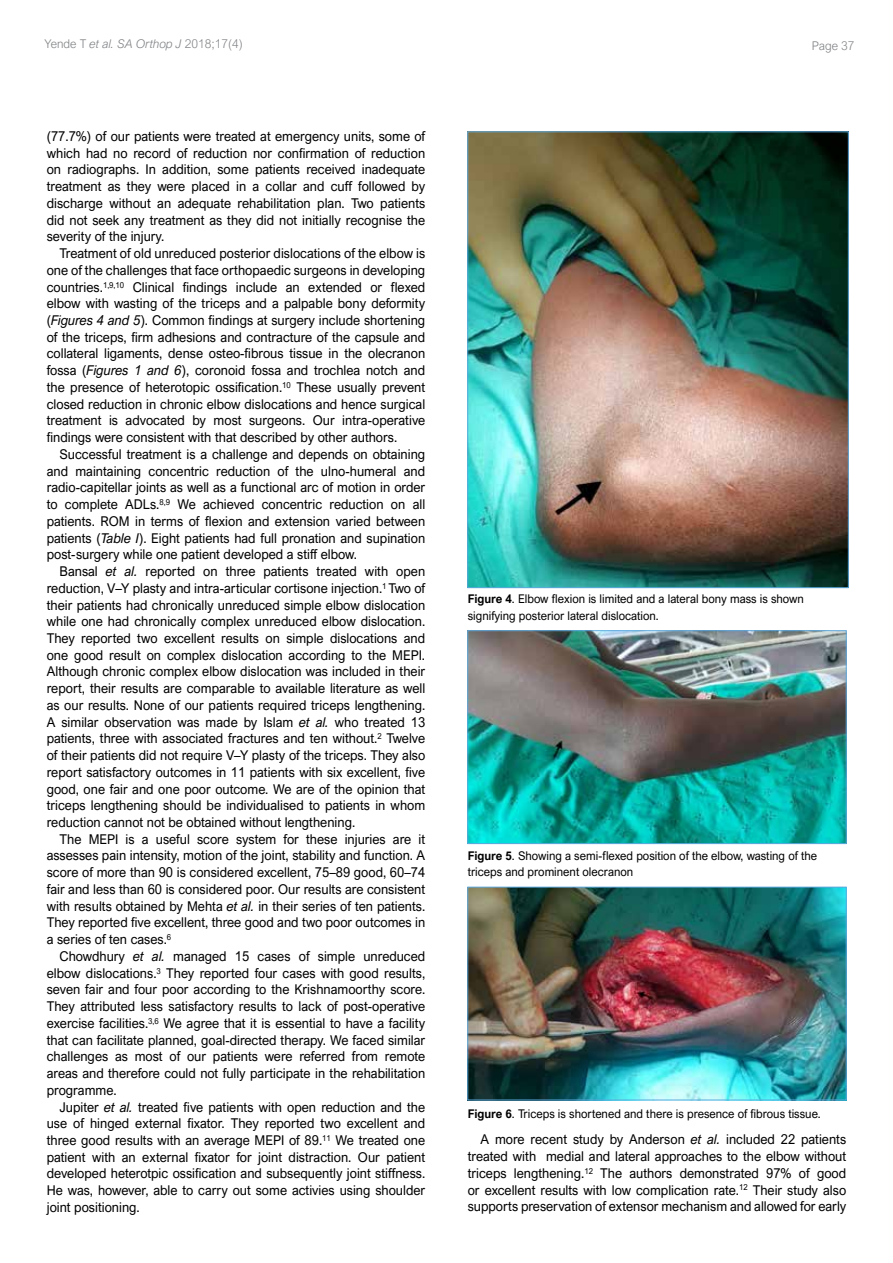
<style>
.page{position:relative;width:893px;height:1263px;background:#fff}
.page>*{position:absolute;margin:0;border:0;box-sizing:border-box;transform-origin:0 0}
.t1{font:13.5px/16.8px "Arial Nova";color:#000;text-align:justify;scale:.96 1}
.t2{font:12px/16.5px "Arial Nova";color:#000;scale:.96 1}
.t3{font:300 12px "Arial Nova";color:#808285}
.s1{font-style:italic}
.s2{font-weight:700}
</style>
<div class="page">
<img style="left:469px;top:133px;width:378px;height:453px">
<img style="left:469px;top:632px;width:376px;height:210px">
<div style="left:467px;top:630px;width:380px;height:214px;border:1px solid #5da9dd"></div>
<img style="left:469px;top:889px;width:376px;height:209px">
<div style="left:467px;top:887px;width:380px;height:213px;border:1px solid #5da9dd"></div>
<p class="t3" style="left:45px;top:37px;width:200px">Yende T <span class="s1">et al. SA Orthop J</span> 2018;17(4)</p>
<p class="t3" style="left:812px;top:39px;width:44px">Page 37</p>
<p class="t1" style="left:47px;top:128px;width:396px">(77.7%) of our patients were treated at emergency units, some of which had no record of reduction nor confirmation of reduction on radiographs. In addition, some patients received inadequate treatment as they were placed in a collar and cuff followed by discharge without an adequate rehabilitation plan. Two patients did not seek any treatment as they did not initially recognise the severity of the injury.</p>
<p class="t1" style="left:47px;top:245px;width:396px;text-indent:13px">Treatment of old unreduced posterior dislocations of the elbow is one of the challenges that face orthopaedic surgeons in developing countries.<sup>1,9,10</sup> Clinical findings include an extended or flexed elbow with wasting of the triceps and a palpable bony deformity (<span class="s1">Figures 4 and 5</span>). Common findings at surgery include shortening of the triceps, firm adhesions and contracture of the capsule and collateral ligaments, dense osteo-fibrous tissue in the olecranon fossa (<span class="s1">Figures 1 and 6</span>), coronoid fossa and trochlea notch and the presence of heterotopic ossification.<sup>10</sup> These usually prevent closed reduction in chronic elbow dislocations and hence surgical treatment is advocated by most surgeons. Our intra-operative findings were consistent with that described by other authors.</p>
<p class="t1" style="left:47px;top:446px;width:396px;text-indent:13px">Successful treatment is a challenge and depends on obtaining and maintaining concentric reduction of the ulno-humeral and radio-capitellar joints as well as a functional arc of motion in order to complete ADLs.<sup>8,9</sup> We achieved concentric reduction on all patients. ROM in terms of flexion and extension varied between patients (<span class="s1">Table I</span>). Eight patients had full pronation and supination post-surgery while one patient developed a stiff elbow.</p>
<p class="t1" style="left:47px;top:563px;width:396px;text-indent:13px">Bansal <span class="s1">et al.</span> reported on three patients treated with open reduction, V–Y plasty and intra-articular cortisone injection.<sup>1</sup> Two of their patients had chronically unreduced simple elbow dislocation while one had chronically complex unreduced elbow dislocation.<br>They reported two excellent results on simple dislocations and one good result on complex dislocation according to the MEPI.<br>Although chronic complex elbow dislocation was included in their report, their results are comparable to available literature as well as our results. None of our patients required triceps lengthening.<br>A similar observation was made by Islam <span class="s1">et al.</span> who treated 13 patients, three with associated fractures and ten without.<sup>2</sup> Twelve of their patients did not require V–Y plasty of the triceps. They also report satisfactory outcomes in 11 patients with six excellent, five good, one fair and one poor outcome. We are of the opinion that triceps lengthening should be individualised to patients in whom reduction cannot not be obtained without lengthening.</p>
<p class="t1" style="left:47px;top:830px;width:396px;text-indent:13px">The MEPI is a useful score system for these injuries are it assesses pain intensity, motion of the joint, stability and function. A score of more than 90 is considered excellent, 75–89 good, 60–74 fair and less than 60 is considered poor. Our results are consistent with results obtained by Mehta <span class="s1">et al.</span> in their series of ten patients.<br>They reported five excellent, three good and two poor outcomes in a series of ten cases.<sup>6</sup></p>
<p class="t1" style="left:47px;top:948px;width:396px;text-indent:13px">Chowdhury <span class="s1">et al.</span> managed 15 cases of simple unreduced elbow dislocations.<sup>3</sup> They reported four cases with good results, seven fair and four poor according to the Krishnamoorthy score.<br>They attributed less satisfactory results to lack of post-operative exercise facilities.<sup>3,6</sup> We agree that it is essential to have a facility that can facilitate planned, goal-directed therapy. We faced similar challenges as most of our patients were referred from remote areas and therefore could not fully participate in the rehabilitation programme.</p>
<p class="t1" style="left:47px;top:1098px;width:396px;text-indent:13px">Jupiter <span class="s1">et al.</span> treated five patients with open reduction and the use of hinged external fixator. They reported two excellent and three good results with an average MEPI of 89.<sup>11</sup> We treated one patient with an external fixator for joint distraction. Our patient developed heterotpic ossification and subsequently joint stiffness.<br>He was, however, able to carry out some activies using shoulder joint positioning.</p>
<p class="t2" style="left:468px;top:591px;width:352px"><span class="s2">Figure 4</span>. Elbow flexion is limited and a lateral bony mass is shown signifying posterior lateral dislocation.</p>
<p class="t2" style="left:468px;top:847px;width:365px"><span class="s2">Figure 5</span>. Showing a semi-flexed position of the elbow, wasting of the triceps and prominent olecranon</p>
<p class="t2" style="left:468px;top:1105px;width:369px"><span class="s2">Figure 6</span>. Triceps is shortened and there is presence of fibrous tissue.</p>
<p class="t1" style="left:468px;top:1131px;width:396px;text-indent:13px">A more recent study by Anderson <span class="s1">et al.</span> included 22 patients treated with medial and lateral approaches to the elbow without triceps lengthening.<sup>12</sup> The authors demonstrated 97% of good or excellent results with low complication rate.<sup>12</sup> Their study also supports preservation of extensor mechanism and allowed for early</p>
</div>
